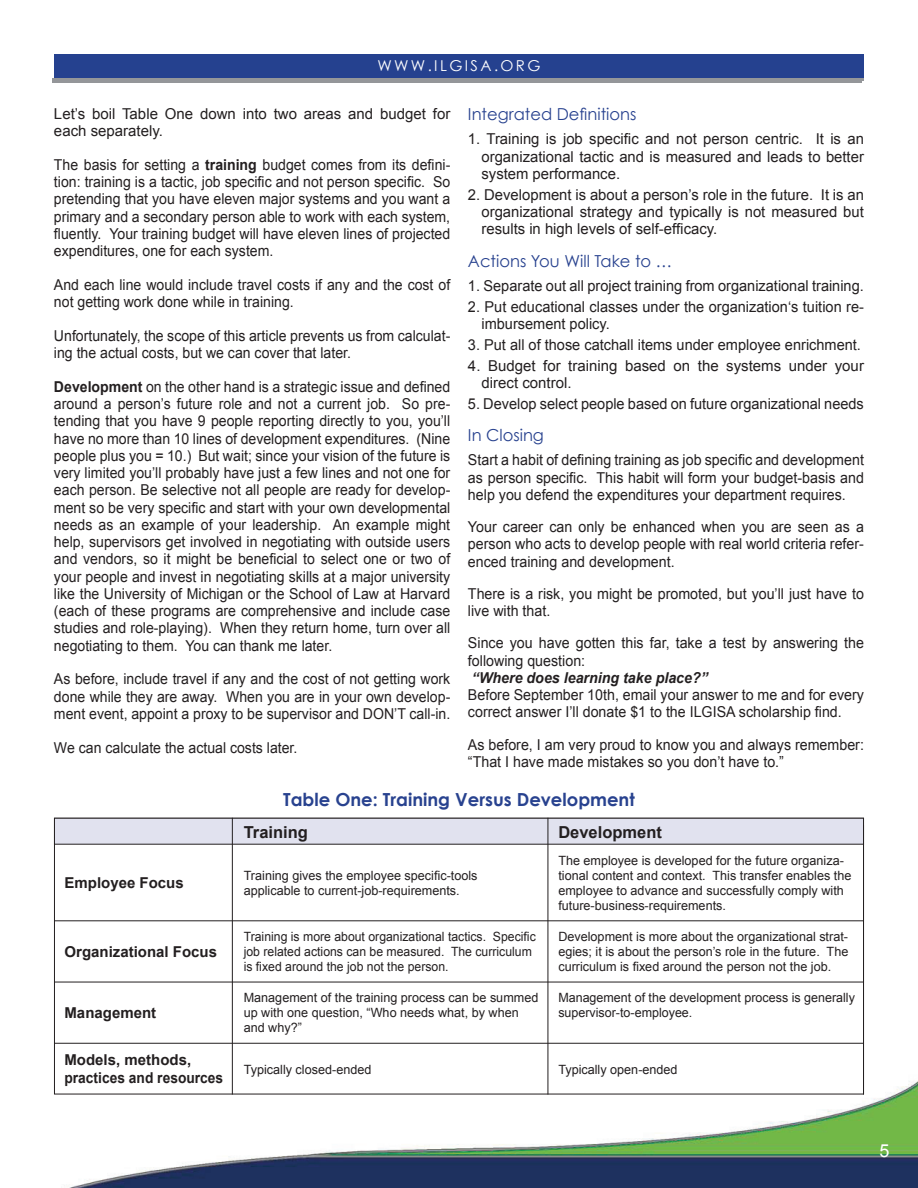
<style>
.page{position:relative;width:918px;height:1188px;background:#fff}
.page>*{position:absolute;margin:0;border:0;box-sizing:border-box;transform-origin:0 0}
.t1{font:700 18px "Century Gothic";color:#28428f}
.t2{font:18px "Arial";color:#fff}
.t3{font:16.5px "Century Gothic";color:#28428f}
.t4{font:700 16.5px "Arial";color:#231f20}
.t5{font:15px/17.2px "Arial";color:#231f20;text-align:justify;scale:.94 1}
.t6{font:15px/17.2px "Arial";color:#231f20;scale:.95 1}
.t7{font:15px/17.2px "Arial";color:#231f20}
.t8{font:700 15px/18px "Arial";color:#231f20}
.t9{font:italic 700 15px "Arial";color:#231f20;scale:.95 1}
.t10{font:15px "Century Gothic";letter-spacing:.16em;color:#fff}
.t11{font:12.75px/15px "Arial";color:#231f20}
.t12{font:12.75px/15px "Arial";color:#231f20;scale:.96 1}
.s1{font-weight:700}
</style>
<div class="page">
<img style="left:56px;top:1040px;width:862px;height:148px">
<div style="left:54px;top:54px;width:810px;height:25px;background:#25418f"></div>
<hr style="left:54px;top:79px;width:810px;height:2px;background:#949699">
<hr style="left:52px;top:79px;width:810px;height:4px;background:#949699">
<div style="left:54px;top:818px;width:810px;height:26px;background:#e1e2ef"></div>
<div style="left:54px;top:818px;width:810px;height:27px;border:1px solid #231f20"></div>
<hr style="left:232px;top:818px;width:1px;height:277px;background:#231f20">
<hr style="left:547px;top:818px;width:1px;height:277px;background:#231f20">
<hr style="left:863px;top:825px;width:1px;height:270px;background:#231f20">
<hr style="left:54px;top:920px;width:810px;height:1px;background:#231f20">
<hr style="left:54px;top:982px;width:810px;height:1px;background:#231f20">
<hr style="left:54px;top:1043px;width:810px;height:1px;background:#231f20">
<p class="t10" style="left:377px;top:57px;width:165px">WWW.ILGISA.ORG</p>
<p class="t3" style="left:468px;top:104px;width:170px">Integrated Definitions</p>
<p class="t7" style="left:481px;top:131px;width:384px;text-align:justify;text-indent:-13px">1. Training is job specific and not person centric. It is an organizational tactic and is measured and leads to better system performance.</p>
<p class="t7" style="left:481px;top:186px;width:384px;text-align:justify;text-indent:-13px">2. Development is about a person’s role in the future. It is an organizational strategy and typically is not measured but results in high levels of self-efficacy.</p>
<p class="t3" style="left:468px;top:251px;width:206px">Actions You Will Take to …</p>
<p class="t7" style="left:468px;top:277px;width:397px">1. Separate out all project training from organizational training.</p>
<p class="t7" style="left:481px;top:298px;width:384px;text-indent:-13px">2. Put educational classes under the organization‘s tuition re&shy;imbursement policy.</p>
<p class="t7" style="left:468px;top:336px;width:395px">3. Put all of those catchall items under employee enrichment.</p>
<p class="t7" style="left:481px;top:357px;width:384px;text-indent:-14px">4. Budget for training based on the systems under your direct control.</p>
<p class="t7" style="left:468px;top:395px;width:397px">5. Develop select people based on future organizational needs</p>
<p class="t3" style="left:468px;top:425px;width:77px">In Closing</p>
<p class="t6" style="left:468px;top:452px;width:418px;text-align:justify">Start a habit of defining training as job specific and development as person specific. This habit will form your budget-basis and help you defend the expenditures your department requires.</p>
<p class="t6" style="left:468px;top:518px;width:418px;text-align:justify">Your career can only be enhanced when you are seen as a person who acts to develop people with real world criteria refer&shy;enced training and development.</p>
<p class="t6" style="left:468px;top:585px;width:418px">There is a risk, you might be promoted, but you’ll just have to live with that.</p>
<p class="t6" style="left:468px;top:635px;width:418px">Since you have gotten this far, take a test by answering the following question:</p>
<p class="t9" style="left:472px;top:668px;width:250px">“Where does learning take place?”</p>
<p class="t6" style="left:468px;top:686px;width:418px">Before September 10th, email your answer to me and for every correct answer I’ll donate $1 to the ILGISA scholarship find.</p>
<p class="t6" style="left:468px;top:736px;width:418px">As before, I am very proud to know you and always remember: “That I have made mistakes so you don’t have to.”</p>
<p class="t1" style="left:283px;top:788px;width:353px">Table One: Training Versus Development</p>
<p class="t4" style="left:244px;top:821px;width:66px">Training</p>
<p class="t11" style="left:244px;top:868px;width:235px">Training gives the employee specific-tools applicable to current-job-requirements.</p>
<p class="t7" style="left:54px;top:105px;width:398px">Let’s boil Table One down into two areas and budget for each separately.</p>
<p class="t5" style="left:54px;top:156px;width:423px">The basis for setting a <span class="s1">training</span> budget comes from its defini&shy;tion: training is a tactic, job specific and not person specific. So pretending that you have eleven major systems and you want a primary and a secondary person able to work with each system, fluently. Your training budget will have eleven lines of projected expenditures, one for each system.</p>
<p class="t5" style="left:54px;top:276px;width:423px">And each line would include travel costs if any and the cost of not getting work done while in training.</p>
<p class="t5" style="left:54px;top:327px;width:423px">Unfortunately, the scope of this article prevents us from calculat&shy;ing the actual costs, but we can cover that later.</p>
<p class="t5" style="left:54px;top:378px;width:423px"><span class="s1">Development</span> on the other hand is a strategic issue and defined around a person’s future role and not a current job. So pre&shy;tending that you have 9 people reporting directly to you, you’ll have no more than 10 lines of development expenditures. (Nine people plus you = 10.) But wait; since your vision of the future is very limited you’ll probably have just a few lines and not one for each person. Be selective not all people are ready for develop&shy;ment so be very specific and start with your own developmental needs as an example of your leadership. An example might help, supervisors get involved in negotiating with outside users and vendors, so it might be beneficial to select one or two of your people and invest in negotiating skills at a major university like the University of Michigan or the School of Law at Harvard (each of these programs are comprehensive and include case studies and role-playing). When they return home, turn over all negotiating to them. You can thank me later.</p>
<p class="t5" style="left:54px;top:671px;width:423px">As before, include travel if any and the cost of not getting work done while they are away. When you are in your own develop&shy;ment event, appoint a proxy to be supervisor and DON’T call-in.</p>
<p class="t5" style="left:54px;top:739px;width:261px">We can calculate the actual costs later.</p>
<p class="t4" style="left:558px;top:821px;width:105px">Development</p>
<p class="t11" style="left:558px;top:853px;width:295px">The employee is developed for the future organiza&shy;tional content and context. This transfer enables the employee to advance and successfully comply with future-business-requirements.</p>
<p class="t8" style="left:64px;top:874px;width:121px">Employee Focus</p>
<p class="t8" style="left:64px;top:943px;width:154px">Organizational Focus</p>
<p class="t12" style="left:244px;top:929px;width:306px">Training is more about organizational tactics. Specific job related actions can be measured. The curriculum is fixed around the job not the person.</p>
<p class="t11" style="left:558px;top:929px;width:292px;text-align:justify">Development is more about the organizational strat&shy;egies; it is about the person’s role in the future. The curriculum is fixed around the person not the job.</p>
<p class="t11" style="left:244px;top:990px;width:296px">Management of the training process can be summed up with one question, “Who needs what, by when and why?”</p>
<p class="t11" style="left:558px;top:990px;width:298px">Management of the development process is generally</p>
<p class="t8" style="left:64px;top:1004px;width:93px">Management</p>
<p class="t11" style="left:558px;top:1005px;width:136px">supervisor-to-employee.</p>
<p class="t8" style="left:64px;top:1051px;width:160px">Models, methods, practices and resources</p>
<p class="t11" style="left:244px;top:1062px;width:129px">Typically closed-ended</p>
<p class="t11" style="left:558px;top:1062px;width:121px">Typically open-ended</p>
<p class="t2" style="left:879px;top:1139px;width:12px">5</p>
</div>
